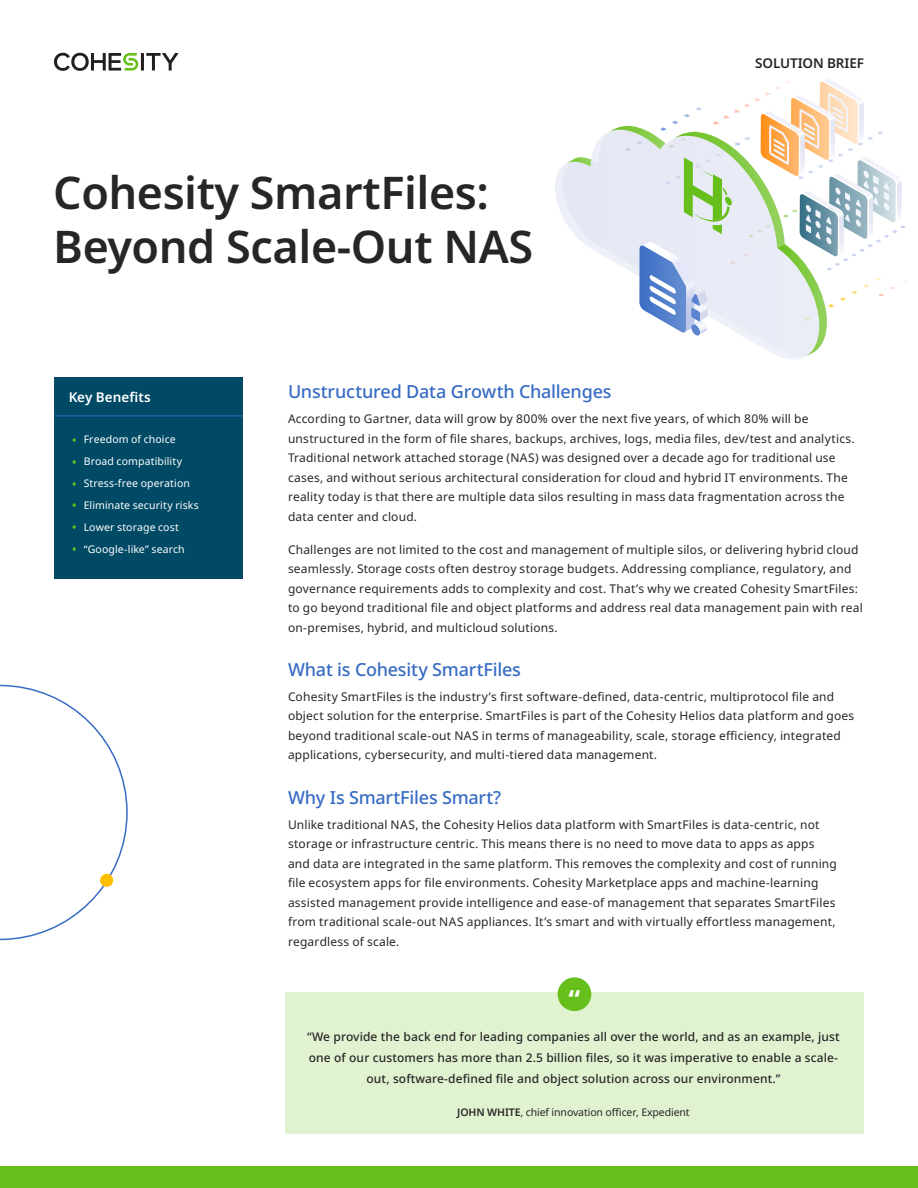
<style>
.page{position:relative;width:918px;height:1188px;background:#fff}
.page>*{position:absolute;margin:0;border:0;box-sizing:border-box;transform-origin:0 0}
.Title_1{font:600 45px "Noto Sans";letter-spacing:-.01em;color:#282526}
.Figure_Style{font:700 26.4px "Noto Sans";color:#fff}
.Subtitle_1{font:500 18px "Noto Sans";letter-spacing:-.01em;color:#376bc3}
.t1{font:600 13.5px "Noto Sans";letter-spacing:-.01em;color:#282526}
.Sidebar_title{font:600 13.5px "Noto Sans";letter-spacing:.005em;color:#fff}
.Body{font:12px/19.5px "Noto Sans";letter-spacing:.015em;color:#282526}
.Quote_Style{font:500 12px/21px "Noto Sans";letter-spacing:.01em;color:#282526;text-align:center}
.t2{font:10.5px "Noto Sans";letter-spacing:.01em;color:#fff}
.t3{font:10.5px "Noto Sans";letter-spacing:-.01em;color:#282526}
.s1{font-size:13.5px;color:#67bf1b}
.s2{font-weight:600}
</style>
<div class="page">
<svg style="left:0;top:685px;width:128px;height:255px"></svg>
<div style="left:0;top:1166px;width:918px;height:22px;background:#67bf1b"></div>
<div style="left:100px;top:874px;width:13px;height:13px;background:#ffc000;border-radius:50%"></div>
<hr style="left:141px;top:53px;width:3px;height:18px;background:#231f20">
<svg style="left:146px;top:53px;width:32px;height:18px"></svg>
<svg style="left:54px;top:53px;width:84px;height:18px"></svg>
<div style="left:54px;top:377px;width:189px;height:201px;background:#004a66"></div>
<hr style="left:55px;top:416px;width:188px;height:1px;background:#376bc3">
<div style="left:285px;top:993px;width:579px;height:141px;background:#e1f2d1"></div>
<div style="left:558px;top:977px;width:33px;height:34px;background:#67bf1b;border-radius:50%"></div>
<svg style="left:555px;top:132px;width:250px;height:227px"></svg>
<svg style="left:566px;top:157px;width:25px;height:10px"></svg>
<svg style="left:609px;top:79px;width:297px;height:277px"></svg>
<p class="Title_1" style="left:53px;top:161px;width:437px">Cohesity SmartFiles:</p>
<p class="Title_1" style="left:53px;top:215px;width:481px">Beyond Scale-Out NAS</p>
<p class="t1" style="left:755px;top:54px;width:110px">SOLUTION BRIEF</p>
<p class="Sidebar_title" style="left:69px;top:388px;width:83px">Key Benefits</p>
<p class="t2" style="left:72px;top:432px;width:106px"><span class="s1">•</span> Freedom of choice</p>
<p class="t2" style="left:72px;top:454px;width:112px"><span class="s1">•</span> Broad compatibility</p>
<p class="t2" style="left:72px;top:476px;width:120px"><span class="s1">•</span> Stress-free operation</p>
<p class="t2" style="left:72px;top:498px;width:129px"><span class="s1">•</span> Eliminate security risks</p>
<p class="t2" style="left:72px;top:520px;width:109px"><span class="s1">•</span> Lower storage cost</p>
<p class="t2" style="left:72px;top:542px;width:115px"><span class="s1">•</span> “Google-like” search</p>
<p class="Subtitle_1" style="left:288px;top:379px;width:325px">Unstructured Data Growth Challenges</p>
<p class="Body" style="left:288px;top:409px;width:568px">According to Gartner, data will grow by 800% over the next five years, of which 80% will be unstructured in the form of file shares, backups, archives, logs, media files, dev/test and analytics.<br>Traditional network attached storage (NAS) was designed over a decade ago for traditional use cases, and without serious architectural consideration for cloud and hybrid IT environments. The reality today is that there are multiple data silos resulting in mass data fragmentation across the data center and cloud.</p>
<p class="Body" style="left:288px;top:540px;width:576px">Challenges are not limited to the cost and management of multiple silos, or delivering hybrid cloud seamlessly. Storage costs often destroy storage budgets. Addressing compliance, regulatory, and governance requirements adds to complexity and cost. That’s why we created Cohesity SmartFiles: to go beyond traditional file and object platforms and address real data management pain with real on-premises, hybrid, and multicloud solutions.</p>
<p class="Subtitle_1" style="left:288px;top:657px;width:234px">What is Cohesity SmartFiles</p>
<p class="Body" style="left:288px;top:687px;width:568px">Cohesity SmartFiles is the industry’s first software-defined, data-centric, multiprotocol file and object solution for the enterprise. SmartFiles is part of the Cohesity Helios data platform and goes beyond traditional scale-out NAS in terms of manageability, scale, storage efficiency, integrated applications, cybersecurity, and multi-tiered data management.</p>
<p class="Subtitle_1" style="left:288px;top:784px;width:215px">Why Is SmartFiles Smart?</p>
<p class="Body" style="left:288px;top:815px;width:550px">Unlike traditional NAS, the Cohesity Helios data platform with SmartFiles is data-centric, not storage or infrastructure centric. This means there is no need to move data to apps as apps and data are integrated in the same platform. This removes the complexity and cost of running file ecosystem apps for file environments. Cohesity Marketplace apps and machine-learning assisted management provide intelligence and ease-of management that separates SmartFiles from traditional scale-out NAS appliances. It’s smart and with virtually effortless management, regardless of scale.</p>
<p class="Figure_Style" style="left:568px;top:981px;width:13px">“</p>
<p class="Quote_Style" style="left:307px;top:1026px;width:534px">“We provide the back end for leading companies all over the world, and as an example, just one of our customers has more than 2.5 billion files, so it was imperative to enable a scale&shy;out, software-defined file and object solution across our environment.”</p>
<p class="t3" style="left:457px;top:1104px;width:234px"><span class="s2">JOHN WHITE</span>, chief innovation officer, Expedient</p>
</div>
